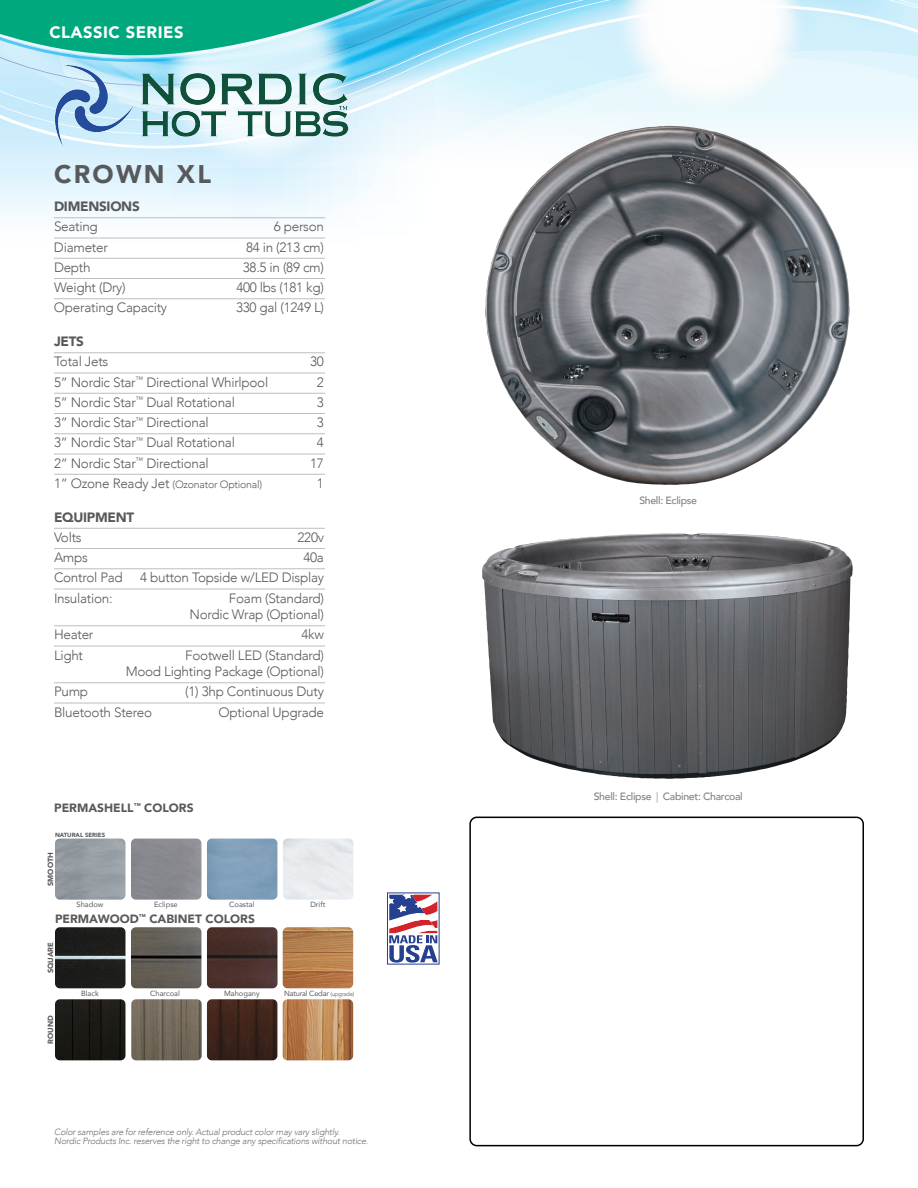
<style>
.page{position:relative;width:918px;height:1188px;background:#fff}
.page>*{position:absolute;margin:0;border:0;box-sizing:border-box;transform-origin:0 0}
.t1{font:900 25.5px "Avenir";letter-spacing:.09em;color:#58595b}
.t2{font:900 16.5px "Avenir";letter-spacing:.03em;color:#fff}
.t3{font:300 13.5px/16.5px "Avenir";letter-spacing:-.02em;color:#58595b;text-align:right}
.t4{font:900 13.5px "Avenir";letter-spacing:-.02em;color:#58595b}
.t5{font:900 12px "Avenir";color:#58595b}
.t6{font:500 10.5px "Avenir";letter-spacing:-.03em;color:#808285}
.t7{font:300 10.5px "Avenir";letter-spacing:-.02em;color:#58595b}
.t8{font:italic 300 9px/9px "Avenir";letter-spacing:-.02em;color:#6d6e71}
.t9{font:7.5px "Avenir";color:#58595b}
.t10{font:7.5px "Avenir";letter-spacing:-.03em;color:#58595b}
.t11{font:900 7.5px "Avenir";color:#58595b}
.t12{font:900 6px "Avenir";color:#58595b}
.s1{font-size:13.5px}
.s2{font-weight:300;font-size:6px}
.s3{font-weight:300}
</style>
<div class="page">
<div style="left:469px;top:817px;width:395px;height:329px;border:2px solid #000;border-radius:7px"></div>
<img style="left:207px;top:839px;width:70px;height:61px">
<img style="left:207px;top:927px;width:70px;height:61px">
<img style="left:55px;top:927px;width:70px;height:61px">
<img style="left:131px;top:927px;width:70px;height:61px">
<img style="left:207px;top:999px;width:70px;height:61px">
<img style="left:283px;top:927px;width:70px;height:61px">
<img style="left:283px;top:999px;width:70px;height:61px">
<img style="left:55px;top:999px;width:70px;height:61px">
<img style="left:131px;top:999px;width:71px;height:61px">
<div style="left:387px;top:893px;width:52px;height:71px;border:1px solid #25408f"></div>
<svg style="left:389px;top:895px;width:49px;height:68px"></svg>
<svg style="left:0;top:171px;width:249px;height:128px"></svg>
<svg style="left:810px;top:0;width:108px;height:50px;background:#d0effb"></svg>
<svg style="left:249px;top:171px;width:55px;height:128px"></svg>
<svg style="left:304px;top:50px;width:614px;height:249px"></svg>
<svg style="left:0;top:0;width:810px;height:171px"></svg>
<hr style="left:54px;top:218px;width:271px;height:1px;background:#bcbec0">
<hr style="left:54px;top:238px;width:271px;height:1px;background:#bcbec0">
<hr style="left:54px;top:258px;width:271px;height:1px;background:#bcbec0">
<hr style="left:54px;top:278px;width:271px;height:1px;background:#bcbec0">
<hr style="left:54px;top:299px;width:271px;height:1px;background:#bcbec0">
<hr style="left:54px;top:353px;width:271px;height:1px;background:#bcbec0">
<hr style="left:54px;top:373px;width:271px;height:1px;background:#bcbec0">
<hr style="left:54px;top:393px;width:271px;height:1px;background:#bcbec0">
<hr style="left:54px;top:413px;width:271px;height:1px;background:#bcbec0">
<hr style="left:54px;top:434px;width:271px;height:1px;background:#bcbec0">
<hr style="left:54px;top:454px;width:271px;height:1px;background:#bcbec0">
<hr style="left:54px;top:474px;width:271px;height:1px;background:#bcbec0">
<hr style="left:54px;top:528px;width:271px;height:1px;background:#bcbec0">
<hr style="left:54px;top:548px;width:271px;height:1px;background:#bcbec0">
<hr style="left:54px;top:569px;width:271px;height:1px;background:#bcbec0">
<hr style="left:54px;top:589px;width:271px;height:1px;background:#bcbec0">
<hr style="left:54px;top:626px;width:271px;height:1px;background:#bcbec0">
<hr style="left:54px;top:646px;width:271px;height:1px;background:#bcbec0">
<hr style="left:54px;top:683px;width:271px;height:1px;background:#bcbec0">
<hr style="left:54px;top:703px;width:271px;height:1px;background:#bcbec0">
<img style="left:485px;top:126px;width:365px;height:359px">
<img style="left:482px;top:533px;width:371px;height:246px">
<img style="left:56px;top:66px;width:305px;height:81px">
<p class="t2" style="left:49px;top:18px;width:136px">CLASSIC SERIES</p>
<h1 class="t1" style="left:54px;top:152px;width:159px">CROWN XL</h1>
<p class="t4" style="left:54px;top:195px;width:87px">DIMENSIONS</p>
<p class="t3" style="left:54px;top:219px;width:45px">Seating</p>
<p class="t3" style="left:274px;top:219px;width:52px">6 person</p>
<p class="t3" style="left:54px;top:239px;width:55px">Diameter</p>
<p class="t3" style="left:246px;top:239px;width:79px">84 in (213 cm)</p>
<p class="t3" style="left:54px;top:259px;width:38px">Depth</p>
<p class="t3" style="left:243px;top:259px;width:83px">38.5 in (89 cm)</p>
<p class="t3" style="left:54px;top:279px;width:73px">Weight (Dry)</p>
<p class="t3" style="left:236px;top:279px;width:89px">400 lbs (181 kg)</p>
<p class="t3" style="left:54px;top:300px;width:115px">Operating Capacity</p>
<p class="t3" style="left:236px;top:300px;width:89px">330 gal (1249 L)</p>
<p class="t4" style="left:54px;top:330px;width:31px">JETS</p>
<p class="t3" style="left:54px;top:354px;width:56px">Total Jets</p>
<p class="t3" style="left:310px;top:354px;width:15px">30</p>
<p class="t3" style="left:54px;top:374px;width:216px">5” Nordic Star<sup>™</sup> Directional Whirlpool</p>
<p class="t3" style="left:317px;top:374px;width:9px">2</p>
<p class="t3" style="left:54px;top:394px;width:182px">5” Nordic Star<sup>™</sup> Dual Rotational</p>
<p class="t3" style="left:317px;top:394px;width:9px">3</p>
<p class="t3" style="left:54px;top:414px;width:156px">3” Nordic Star<sup>™</sup> Directional</p>
<p class="t3" style="left:317px;top:414px;width:9px">3</p>
<p class="t3" style="left:54px;top:435px;width:182px">3” Nordic Star<sup>™</sup> Dual Rotational</p>
<p class="t3" style="left:317px;top:435px;width:9px">4</p>
<p class="t3" style="left:54px;top:455px;width:156px">2” Nordic Star<sup>™</sup> Directional</p>
<p class="t3" style="left:310px;top:455px;width:15px">17</p>
<p class="t7" style="left:54px;top:478px;width:210px"><span class="s1">1” Ozone Ready Jet</span> (Ozonator Optional)</p>
<p class="t3" style="left:317px;top:475px;width:9px">1</p>
<p class="t4" style="left:54px;top:505px;width:82px">EQUIPMENT</p>
<p class="t3" style="left:54px;top:529px;width:29px">Volts</p>
<p class="t3" style="left:298px;top:529px;width:28px">220v</p>
<p class="t3" style="left:54px;top:549px;width:35px">Amps</p>
<p class="t3" style="left:303px;top:549px;width:22px">40a</p>
<p class="t3" style="left:54px;top:570px;width:70px">Control Pad</p>
<p class="t3" style="left:140px;top:570px;width:185px">4 button Topside w/LED Display</p>
<p class="t3" style="left:54px;top:590px;width:60px">Insulation:</p>
<p class="t3" style="left:190px;top:590px;width:136px">Foam (Standard)<br>Nordic Wrap (Optional)</p>
<p class="t3" style="left:54px;top:627px;width:41px">Heater</p>
<p class="t3" style="left:302px;top:627px;width:24px">4kw</p>
<p class="t3" style="left:54px;top:647px;width:31px">Light</p>
<p class="t3" style="left:126px;top:647px;width:200px">Footwell LED (Standard)<br>Mood Lighting Package (Optional)</p>
<p class="t3" style="left:54px;top:684px;width:36px">Pump</p>
<p class="t3" style="left:185px;top:684px;width:140px">(1) 3hp Continuous Duty</p>
<p class="t3" style="left:54px;top:704px;width:100px">Bluetooth Stereo</p>
<p class="t3" style="left:219px;top:704px;width:107px">Optional Upgrade</p>
<p class="t5" style="left:54px;top:797px;width:141px">PERMASHELL<sup>™</sup> COLORS</p>
<p class="t12" style="left:55px;top:830px;width:52px">NATURAL SERIES</p>
<p class="t11" style="left:44px;top:886px;width:35px;rotate:-90deg">SMOOTH</p>
<p class="t9" style="left:77px;top:899px;width:28px">Shadow</p>
<p class="t9" style="left:154px;top:899px;width:25px">Eclipse</p>
<p class="t9" style="left:229px;top:899px;width:27px">Coastal</p>
<p class="t9" style="left:310px;top:899px;width:16px">Drift</p>
<p class="t5" style="left:55px;top:909px;width:201px">PERMAWOOD<sup>™</sup> CABINET COLORS</p>
<p class="t11" style="left:44px;top:973px;width:33px;rotate:-90deg">SQUARE</p>
<p class="t11" style="left:44px;top:1044px;width:30px;rotate:-90deg">ROUND</p>
<p class="t9" style="left:81px;top:988px;width:19px">Black</p>
<p class="t9" style="left:150px;top:988px;width:31px">Charcoal</p>
<p class="t9" style="left:224px;top:988px;width:37px">Mahogany</p>
<p class="t10" style="left:284px;top:988px;width:72px">Natural Cedar <span class="s2">(upgrade)</span></p>
<p class="t8" style="left:54px;top:1128px;width:316px">Color samples are for reference only. Actual product color may vary slightly.<br>Nordic Products Inc. reserves the right to change any specifications without notice.</p>
<p class="t6" style="left:639px;top:492px;width:59px">Shell: Eclipse</p>
<p class="t6" style="left:594px;top:787px;width:150px">Shell: Eclipse <span class="s3">|</span> Cabinet: Charcoal</p>
</div>
